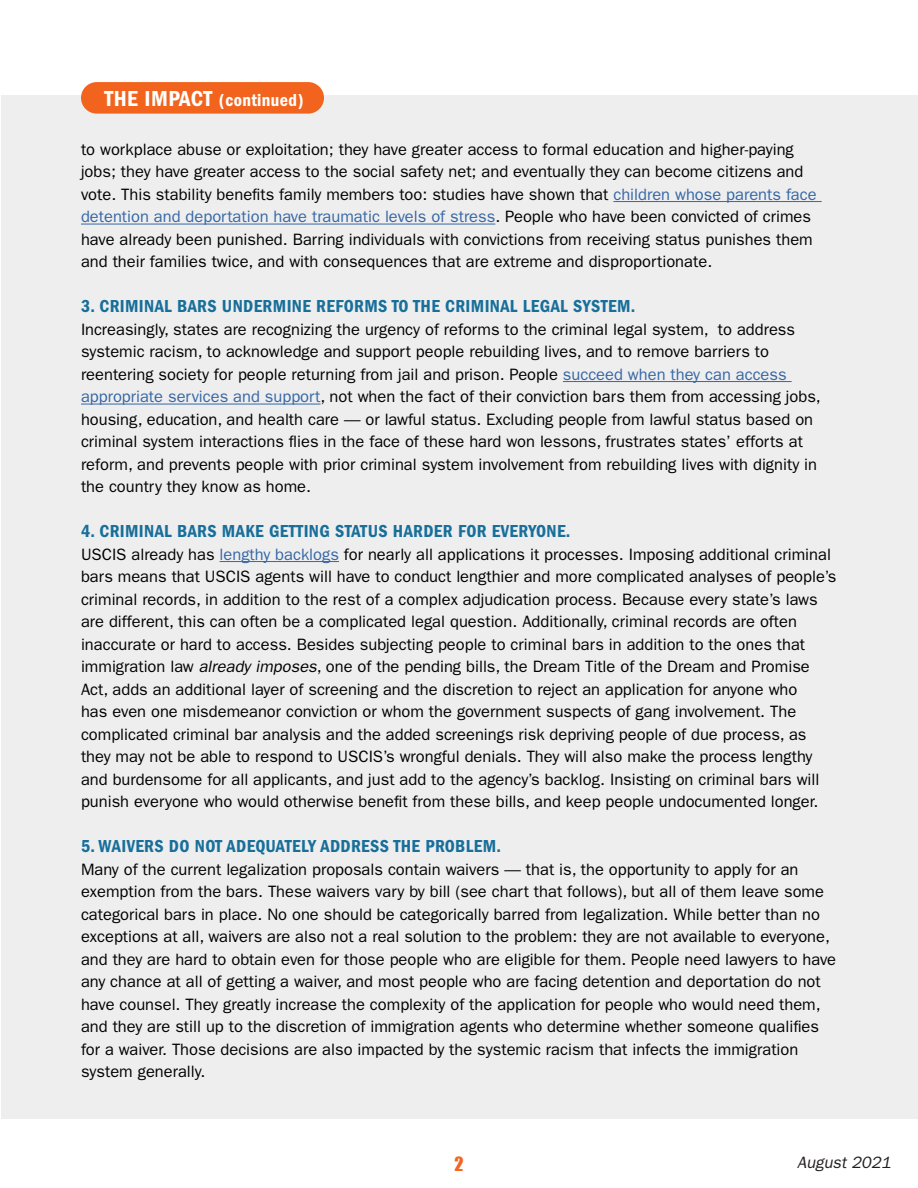
<style>
.page{position:relative;width:918px;height:1188px;background:#fff}
.page>*{position:absolute;margin:0;border:0;box-sizing:border-box;transform-origin:0 0}
.t1{font:18px "ITC Franklin Gothic Std Dm Cd";letter-spacing:.02em;color:#186f9a}
.t2{font:18px "ITC Franklin Gothic Std Dm Cd";letter-spacing:.02em;color:#fff}
.t3{font:18px "Impact";color:#f36621}
.t4{font:16.5px/22.5px "ITC Franklin Gothic Std";color:#000}
.t5{font:italic 16.5px "ITC Franklin Gothic Std";color:#231f20}
.s1{font-size:22.5px}
.s2{color:#3667a4}
.s3{font-style:italic}
</style>
<div class="page">
<div style="left:1px;top:95px;width:917px;height:1024px;background:#eeeeef"></div>
<hr style="left:613px;top:201px;width:209px;height:1px;background:#3667a4">
<hr style="left:81px;top:224px;width:414px;height:1px;background:#3667a4">
<hr style="left:563px;top:381px;width:229px;height:1px;background:#3667a4">
<hr style="left:81px;top:404px;width:240px;height:1px;background:#3667a4">
<hr style="left:220px;top:561px;width:119px;height:1px;background:#3667a4">
<div style="left:81px;top:82px;width:243px;height:32px;background:#f2641d;border-radius:16px"></div>
<p class="t2" style="left:104px;top:90px;width:201px"><span class="s1">THE IMPACT</span> (continued)</p>
<p class="t4" style="left:81px;top:138px;width:737px">to workplace abuse or exploitation; they have greater access to formal education and higher-paying jobs; they have greater access to the social safety net; and eventually they can become citizens and vote. This stability benefits family members too: studies have shown that <span class="s2">children whose parents face detention and deportation have traumatic levels of stress</span>. People who have been convicted of crimes have already been punished. Barring individuals with convictions from receiving status punishes them and their families twice, and with consequences that are extreme and disproportionate.</p>
<p class="t1" style="left:81px;top:296px;width:556px">3. CRIMINAL BARS UNDERMINE REFORMS TO THE CRIMINAL LEGAL SYSTEM.</p>
<p class="t4" style="left:81px;top:318px;width:741px">Increasingly, states are recognizing the urgency of reforms to the criminal legal system, to address systemic racism, to acknowledge and support people rebuilding lives, and to remove barriers to reentering society for people returning from jail and prison. People <span class="s2">succeed when they can access appropriate services and support</span>, not when the fact of their conviction bars them from accessing jobs, housing, education, and health care — or lawful status. Excluding people from lawful status based on criminal system interactions flies in the face of these hard won lessons, frustrates states’ efforts at reform, and prevents people with prior criminal system involvement from rebuilding lives with dignity in the country they know as home.</p>
<p class="t1" style="left:81px;top:521px;width:491px">4. CRIMINAL BARS MAKE GETTING STATUS HARDER FOR EVERYONE.</p>
<p class="t4" style="left:81px;top:543px;width:757px">USCIS already has <span class="s2">lengthy backlogs</span> for nearly all applications it processes. Imposing additional criminal bars means that USCIS agents will have to conduct lengthier and more complicated analyses of people’s criminal records, in addition to the rest of a complex adjudication process. Because every state’s laws are different, this can often be a complicated legal question. Additionally, criminal records are often inaccurate or hard to access. Besides subjecting people to criminal bars in addition to the ones that immigration law <span class="s3">already imposes</span>, one of the pending bills, the Dream Title of the Dream and Promise Act, adds an additional layer of screening and the discretion to reject an application for anyone who<br>has even one misdemeanor conviction or whom the government suspects of gang involvement. The complicated criminal bar analysis and the added screenings risk depriving people of due process, as they may not be able to respond to USCIS’s wrongful denials. They will also make the process lengthy and burdensome for all applicants, and just add to the agency’s backlog. Insisting on criminal bars will punish everyone who would otherwise benefit from these bills, and keep people undocumented longer.</p>
<p class="t1" style="left:81px;top:836px;width:422px">5. WAIVERS DO NOT ADEQUATELY ADDRESS THE PROBLEM.</p>
<p class="t4" style="left:81px;top:858px;width:757px">Many of the current legalization proposals contain waivers — that is, the opportunity to apply for an exemption from the bars. These waivers vary by bill (see chart that follows), but all of them leave some categorical bars in place. No one should be categorically barred from legalization. While better than no exceptions at all, waivers are also not a real solution to the problem: they are not available to everyone, and they are hard to obtain even for those people who are eligible for them. People need lawyers to have any chance at all of getting a waiver, and most people who are facing detention and deportation do not have counsel. They greatly increase the complexity of the application for people who would need them, and they are still up to the discretion of immigration agents who determine whether someone qualifies for a waiver. Those decisions are also impacted by the systemic racism that infects the immigration system generally.</p>
<p class="t3" style="left:454px;top:1150px;width:11px">2</p>
<p class="t5" style="left:797px;top:1153px;width:99px">August 2021</p>
</div>
